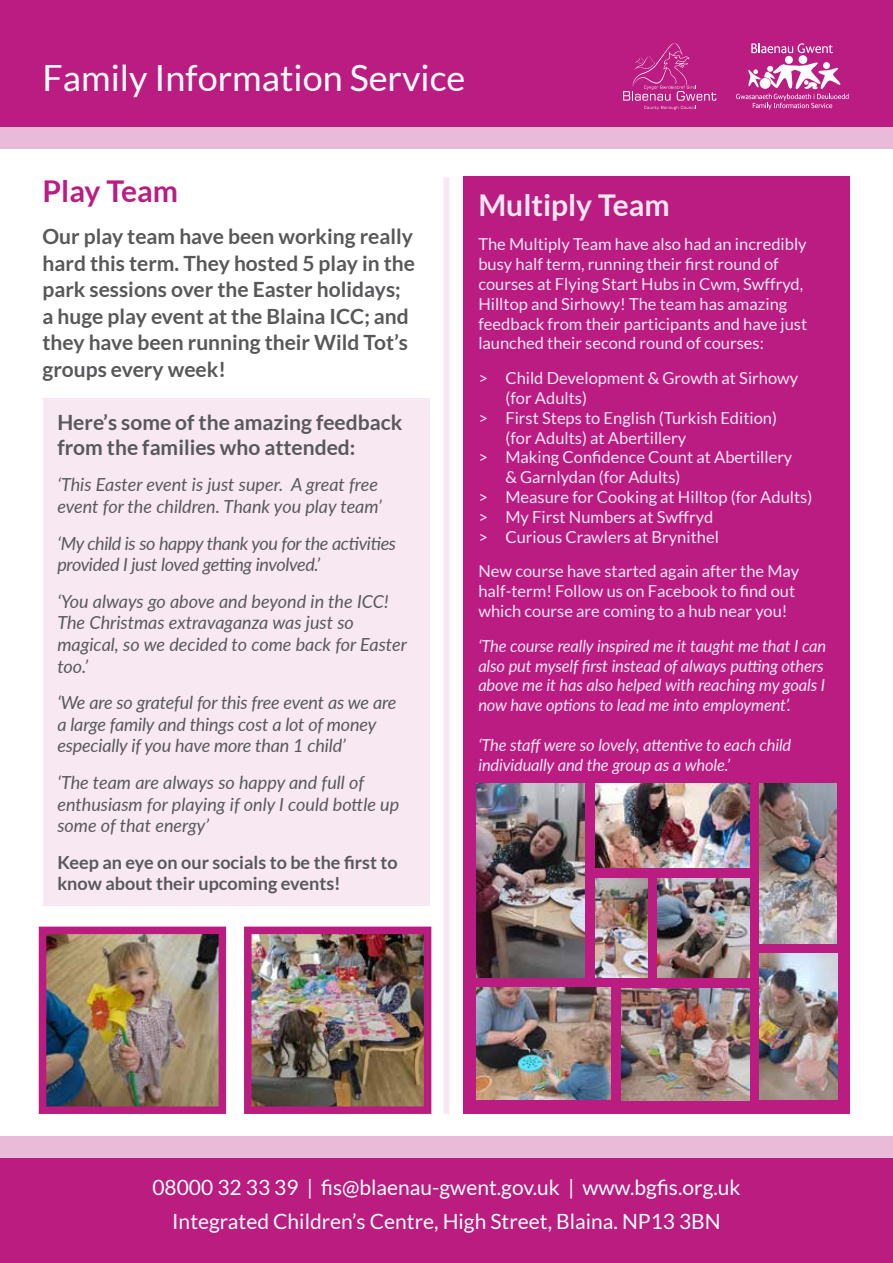
<style>
.page{position:relative;width:893px;height:1263px;background:#fff}
.page>*{position:absolute;margin:0;border:0;box-sizing:border-box;transform-origin:0 0}
.t1{font:36px "Lato";color:#fff}
.t2{font:700 30px "Lato";color:#f8e8f2}
.t3{font:700 30px "Lato";color:#bb1c82}
.t4{font:700 21px/26.4px "Lato";color:#58585a}
.t5{font:21px/33.8px "Lato";color:#fff;text-align:center}
.t6{font:italic 18px/21.6px "Lato";letter-spacing:-.01em;color:#58585a}
.t7{font:700 18px/21.6px "Lato";color:#58585a}
.t8{font:16.5px/19.8px "Lato";color:#f8e8f2}
.t9{font:italic 16.5px/19.8px "Lato";letter-spacing:-.01em;color:#f8e8f2}
</style>
<div class="page">
<div style="left:0;top:0;width:893px;height:128px;background:#bb1c82"></div>
<div style="left:0;top:128px;width:893px;height:21px;background:#eabbd9"></div>
<div style="left:463px;top:176px;width:387px;height:938px;background:#bb1c82"></div>
<img style="left:476px;top:783px;width:109px;height:194px">
<img style="left:595px;top:783px;width:154px;height:85px">
<img style="left:595px;top:878px;width:53px;height:99px">
<img style="left:657px;top:878px;width:92px;height:99px">
<img style="left:759px;top:783px;width:77px;height:160px">
<img style="left:760px;top:954px;width:77px;height:145px">
<img style="left:621px;top:988px;width:128px;height:112px">
<img style="left:476px;top:988px;width:135px;height:112px">
<div style="left:798px;top:55px;width:9px;height:9px;background:#fff;border-radius:50%"></div>
<div style="left:785px;top:56px;width:8px;height:8px;background:#fff;border-radius:50%"></div>
<svg style="left:736px;top:61px;width:112px;height:49px"></svg>
<svg style="left:751px;top:43px;width:82px;height:10px"></svg>
<div style="left:760px;top:78px;width:11px;height:11px;background:#fff;border-radius:50%"></div>
<svg style="left:623px;top:43px;width:93px;height:67px"></svg>
<div style="left:43px;top:398px;width:386px;height:507px;background:#f8e8f2"></div>
<div style="left:443px;top:177px;width:6px;height:937px;background:#f8e8f2"></div>
<div style="left:0;top:1136px;width:893px;height:127px;background:#ba1c80"></div>
<div style="left:0;top:1136px;width:893px;height:22px;background:#eabbd9"></div>
<img style="left:48px;top:935px;width:169px;height:170px">
<div style="left:39px;top:926px;width:187px;height:188px;border:8px solid #ba1c80"></div>
<img style="left:253px;top:935px;width:169px;height:170px">
<div style="left:244px;top:926px;width:187px;height:188px;border:8px solid #ba1c80"></div>
<h1 class="t1" style="left:43px;top:58px;width:424px">Family Information Service</h1>
<h2 class="t3" style="left:43px;top:173px;width:137px">Play Team</h2>
<p class="t4" style="left:43px;top:223px;width:374px">Our play team have been working really hard this term. They hosted 5 play in the park sessions over the Easter holidays; a huge play event at the Blaina ICC; and they have been running their Wild Tot’s groups every week!</p>
<p class="t4" style="left:57px;top:409px;width:346px;line-height:25.2px">Here’s some of the amazing feedback from the families who attended:</p>
<p class="t6" style="left:57px;top:473px;width:326px">‘This Easter event is just super. A great free event for the children. Thank you play team’</p>
<p class="t6" style="left:57px;top:531px;width:340px">‘My child is so happy thank you for the activities provided I just loved getting involved.’</p>
<p class="t6" style="left:57px;top:590px;width:351px">‘You always go above and beyond in the ICC!<br>The Christmas extravaganza was just so magical, so we decided to come back for Easter too.’</p>
<p class="t6" style="left:57px;top:691px;width:340px">‘We are so grateful for this free event as we are a large family and things cost a lot of money especially if you have more than 1 child’</p>
<p class="t6" style="left:57px;top:771px;width:343px">‘The team are always so happy and full of enthusiasm for playing if only I could bottle up some of that energy’</p>
<p class="t7" style="left:57px;top:851px;width:342px">Keep an eye on our socials to be the first to know about their upcoming events!</p>
<h2 class="t2" style="left:478px;top:187px;width:193px">Multiply Team</h2>
<p class="t8" style="left:478px;top:234px;width:330px">The Multiply Team have also had an incredibly busy half term, running their first round of courses at Flying Start Hubs in Cwm, Swffryd, Hilltop and Sirhowy! The team has amazing feedback from their participants and have just launched their second round of courses:</p>
<p class="t8" style="left:478px;top:368px;width:321px">&gt; Child Development &amp; Growth at Sirhowy</p>
<p class="t8" style="left:505px;top:388px;width:83px">(for Adults)</p>
<p class="t8" style="left:478px;top:408px;width:300px">&gt; First Steps to English (Turkish Edition)</p>
<p class="t8" style="left:505px;top:428px;width:182px">(for Adults) at Abertillery</p>
<p class="t8" style="left:478px;top:447px;width:316px">&gt; Making Confidence Count at Abertillery</p>
<p class="t8" style="left:505px;top:467px;width:177px">&amp; Garnlydan (for Adults)</p>
<p class="t8" style="left:478px;top:487px;width:335px">&gt; Measure for Cooking at Hilltop (for Adults)</p>
<p class="t8" style="left:478px;top:507px;width:236px">&gt; My First Numbers at Swffryd</p>
<p class="t8" style="left:478px;top:527px;width:242px">&gt; Curious Crawlers at Brynithel</p>
<p class="t8" style="left:478px;top:561px;width:322px">New course have started again after the May half-term! Follow us on Facebook to find out which course are coming to a hub near you!</p>
<p class="t9" style="left:478px;top:635px;width:349px">‘The course really inspired me it taught me that I can also put myself first instead of always putting others above me it has also helped with reaching my goals I now have options to lead me into employment’.</p>
<p class="t9" style="left:478px;top:734px;width:314px">‘The staff were so lovely, attentive to each child individually and the group as a whole.’</p>
<p class="t5" style="left:152px;top:1170px;width:590px">08000 32 33 39 | fis@blaenau-gwent.gov.uk | www.bgfis.org.uk<br>Integrated Children’s Centre, High Street, Blaina. NP13 3BN</p>
</div>
